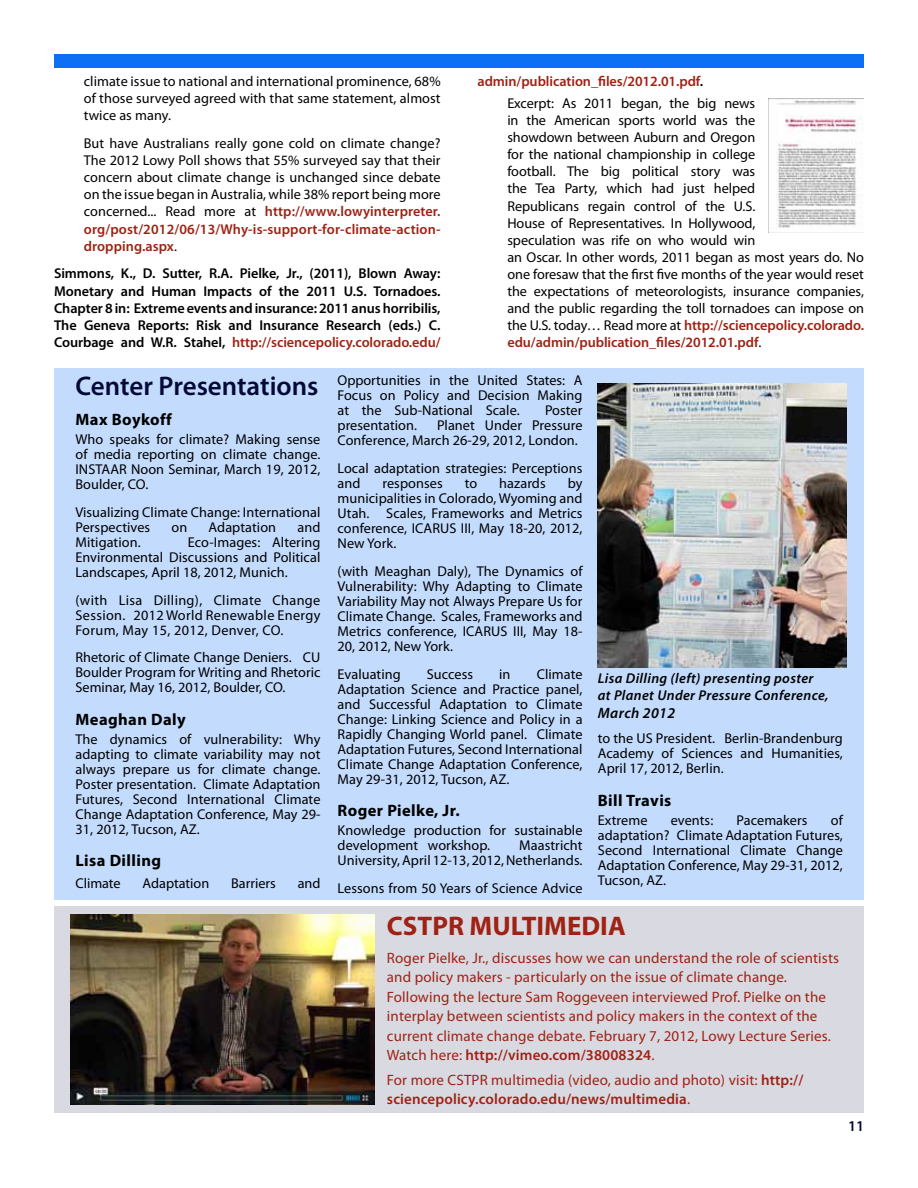
<style>
.page{position:relative;width:918px;height:1188px;background:#fff}
.page>*{position:absolute;margin:0;border:0;box-sizing:border-box;transform-origin:0 0}
.t1{font:600 27px "Myriad Pro";color:#050938}
.t2{font:700 27px "Myriad Pro";color:#9f2214}
.t3{font:700 16.5px "Myriad Pro";letter-spacing:.025em;color:#000}
.t4{font:15px/19.5px "Myriad Pro";letter-spacing:.01em;color:#9f2214}
.t5{font:italic 600 15px "Myriad Pro";letter-spacing:.025em;color:#000}
.t6{font:600 15px "Myriad Pro";color:#050938}
.t7{font:14.25px/15px "Myriad Pro";letter-spacing:.005em;color:#000;text-align:justify}
.t8{font:600 14.25px/17.1px "Myriad Pro";letter-spacing:-.005em;color:#000;text-align:justify}
.t9{font:600 14.25px/21.8px "Myriad Pro";letter-spacing:-.005em;color:#9f2214}
.t10{font:italic 600 14.25px/17.1px "Myriad Pro";letter-spacing:.025em;color:#000}
.s1{font-weight:600;color:#9f2214}
.s2{color:#9f2214}
.s3{color:#000}
.s4{font-weight:400;color:#000}
.s5{font-weight:600}
</style>
<div class="page">
<div style="left:54px;top:54px;width:810px;height:13px;background:#0d6ff4"></div>
<div style="left:54px;top:368px;width:810px;height:532px;background:#c3dbfc"></div>
<img style="left:598px;top:384px;width:248px;height:284px">
<div style="left:54px;top:907px;width:810px;height:206px;background:#d9dae1"></div>
<img style="left:71px;top:914px;width:303px;height:191px">
<img style="left:768px;top:98px;width:96px;height:135px">
<p class="t7" style="left:84px;top:73px;width:358px;line-height:17.1px">climate issue to national and international prominence, 68% of those surveyed agreed with that same statement, almost twice as many.</p>
<p class="t7" style="left:84px;top:135px;width:358px;line-height:17.1px">But have Australians really gone cold on climate change?<br>The 2012 Lowy Poll shows that 55% surveyed say that their concern about climate change is unchanged since debate on the issue began in Australia, while 38% report being more concerned... Read more at <span class="s1">http://www.lowyinterpreter. org/post/2012/06/13/Why-is-support-for-climate-action&shy;dropping.aspx</span>.</p>
<p class="t8" style="left:54px;top:265px;width:388px">Simmons, K., D. Sutter, R.A. Pielke, Jr., (2011), Blown Away:<br>Monetary and Human Impacts of the 2011 U.S. Tornadoes.<br>Chapter 8 in: Extreme events and insurance: 2011 anus horribilis, The Geneva Reports: Risk and Insurance Research (eds.) C.<br>Courbage and W.R. Stahel, <span class="s2">http://sciencepolicy.colorado.edu/</span></p>
<p class="t9" style="left:507px;top:70px;width:249px;text-indent:-30px">admin/publication_files/2012.01.pdf<span class="s3">.<br></span><span class="s4">Excerpt: As 2011 began, the big news</span></p>
<p class="t7" style="left:507px;top:111px;width:358px;line-height:17.1px;text-align:left">in the American sports world was the<br>showdown between Auburn and Oregon<br>for the national championship in college<br>football. The big political story was<br>the Tea Party, which had just helped<br>Republicans regain control of the U.S.<br>House of Representatives. In Hollywood,<br>speculation was rife on who would win<br>an Oscar. In other words, 2011 began as most years do. No one foresaw that the first five months of the year would reset the expectations of meteorologists, insurance companies, and the public regarding the toll tornadoes can impose on the U.S. today… Read more at <span class="s1">http://sciencepolicy.colorado. edu/admin/publication_files/2012.01.pdf</span>.</p>
<h1 class="t1" style="left:75px;top:369px;width:245px">Center Presentations</h1>
<p class="t3" style="left:75px;top:409px;width:98px">Max Boykoff</p>
<p class="t7" style="left:75px;top:432px;width:247px">Who speaks for climate? Making sense of media reporting on climate change.<br>INSTAAR Noon Seminar, March 19, 2012, Boulder, CO.</p>
<p class="t7" style="left:75px;top:504px;width:246px">Visualizing Climate Change: International<br>Perspectives</p>
<p class="t7" style="left:172px;top:519px;width:17px">on</p>
<p class="t7" style="left:209px;top:519px;width:69px">Adaptation</p>
<p class="t7" style="left:297px;top:519px;width:24px">and</p>
<p class="t7" style="left:75px;top:534px;width:246px;text-indent:113px">Eco-Images: Altering Environmental Discussions and Political Landscapes, April 18, 2012, Munich.</p>
<p class="t7" style="left:75px;top:592px;width:247px">(with Lisa Dilling), Climate Change Session. 2012 World Renewable Energy Forum, May 15, 2012, Denver, CO.</p>
<p class="t7" style="left:75px;top:650px;width:246px">Rhetoric of Climate Change Deniers. CU Boulder Program for Writing and Rhetoric Seminar, May 16, 2012, Boulder, CO.</p>
<p class="t3" style="left:75px;top:709px;width:112px">Meaghan Daly</p>
<p class="t7" style="left:75px;top:731px;width:247px">The dynamics of vulnerability: Why adapting to climate variability may not always prepare us for climate change.<br>Poster presentation. Climate Adaptation Futures, Second International Climate Change Adaptation Conference, May 29- 31, 2012, Tucson, AZ.</p>
<p class="t3" style="left:75px;top:850px;width:87px">Lisa Dilling</p>
<p class="t7" style="left:75px;top:875px;width:47px">Climate</p>
<p class="t7" style="left:143px;top:875px;width:68px">Adaptation</p>
<p class="t7" style="left:231px;top:875px;width:46px">Barriers</p>
<p class="t7" style="left:298px;top:875px;width:24px">and</p>
<p class="t7" style="left:75px;top:534px;width:67px">Mitigation.</p>
<p class="t7" style="left:338px;top:373px;width:247px">Opportunities in the United States: A Focus on Policy and Decision Making at the Sub-National Scale.</p>
<p class="t7" style="left:545px;top:403px;width:39px">Poster</p>
<p class="t7" style="left:338px;top:418px;width:246px;text-indent:100px">Planet Under Pressure<br>Conference, March 26-29, 2012, London.</p>
<p class="t7" style="left:338px;top:461px;width:247px">Local adaptation strategies: Perceptions and</p>
<p class="t7" style="left:338px;top:418px;width:81px">presentation.</p>
<p class="t7" style="left:338px;top:476px;width:247px;text-indent:230px">by municipalities in Colorado, Wyoming and Utah. Scales, Frameworks and Metrics conference, ICARUS III, May 18-20, 2012, New York.</p>
<p class="t7" style="left:338px;top:563px;width:247px">(with Meaghan Daly), The Dynamics of Vulnerability: Why Adapting to Climate Variability May not Always Prepare Us for Climate Change. Scales, Frameworks and Metrics conference, ICARUS III, May 18- 20, 2012, New York.</p>
<p class="t7" style="left:338px;top:666px;width:65px">Evaluating</p>
<p class="t7" style="left:427px;top:666px;width:48px">Success</p>
<p class="t7" style="left:499px;top:666px;width:13px">in</p>
<p class="t7" style="left:383px;top:476px;width:62px">responses</p>
<p class="t7" style="left:465px;top:476px;width:14px">to</p>
<p class="t7" style="left:499px;top:476px;width:48px">hazards</p>
<p class="t7" style="left:338px;top:666px;width:247px;text-indent:199px">Climate Adaptation Science and Practice panel, and Successful Adaptation to Climate Change: Linking Science and Policy in a Rapidly Changing World panel. Climate Adaptation Futures, Second International Climate Change Adaptation Conference, May 29-31, 2012, Tucson, AZ.</p>
<p class="t3" style="left:338px;top:800px;width:124px">Roger Pielke, Jr.</p>
<p class="t7" style="left:338px;top:822px;width:247px">Knowledge production for sustainable development workshop.</p>
<p class="t7" style="left:338px;top:837px;width:246px;text-align:right">Maastricht<br>University,April 12-13, 2012,Netherlands.</p>
<p class="t7" style="left:338px;top:880px;width:246px">Lessons from 50 Years of Science Advice</p>
<p class="t10" style="left:598px;top:670px;width:232px">Lisa Dilling (left) presenting poster at Planet Under Pressure Conference,</p>
<p class="t5" style="left:598px;top:704px;width:79px">March 2012</p>
<p class="t7" style="left:598px;top:731px;width:247px">to the US President. Berlin-Brandenburg Academy of Sciences and Humanities, April 17, 2012, Berlin.</p>
<p class="t3" style="left:598px;top:790px;width:75px">Bill Travis</p>
<p class="t7" style="left:598px;top:812px;width:51px">Extreme</p>
<p class="t7" style="left:671px;top:812px;width:44px">events:</p>
<p class="t7" style="left:737px;top:812px;width:73px">Pacemakers</p>
<p class="t7" style="left:598px;top:812px;width:247px;text-indent:233px">of adaptation? Climate Adaptation Futures, Second International Climate Change Adaptation Conference, May 29-31, 2012, Tucson, AZ.</p>
<h1 class="t2" style="left:387px;top:908px;width:240px">CSTPR MULTIMEDIA</h1>
<p class="t4" style="left:387px;top:948px;width:454px">Roger Pielke, Jr., discusses how we can understand the role of scientists and policy makers - particularly on the issue of climate change.<br>Following the lecture Sam Roggeveen interviewed Prof. Pielke on the interplay between scientists and policy makers in the context of the current climate change debate. February 7, 2012, Lowy Lecture Series.<br>Watch here: <span class="s5">http://vimeo.com/38008324</span>.</p>
<p class="t4" style="left:387px;top:1070px;width:418px">For more CSTPR multimedia (video, audio and photo) visit: <span class="s5">http:// sciencepolicy.colorado.edu/news/multimedia</span>.</p>
<p class="t6" style="left:848px;top:1116px;width:18px">11</p>
</div>
